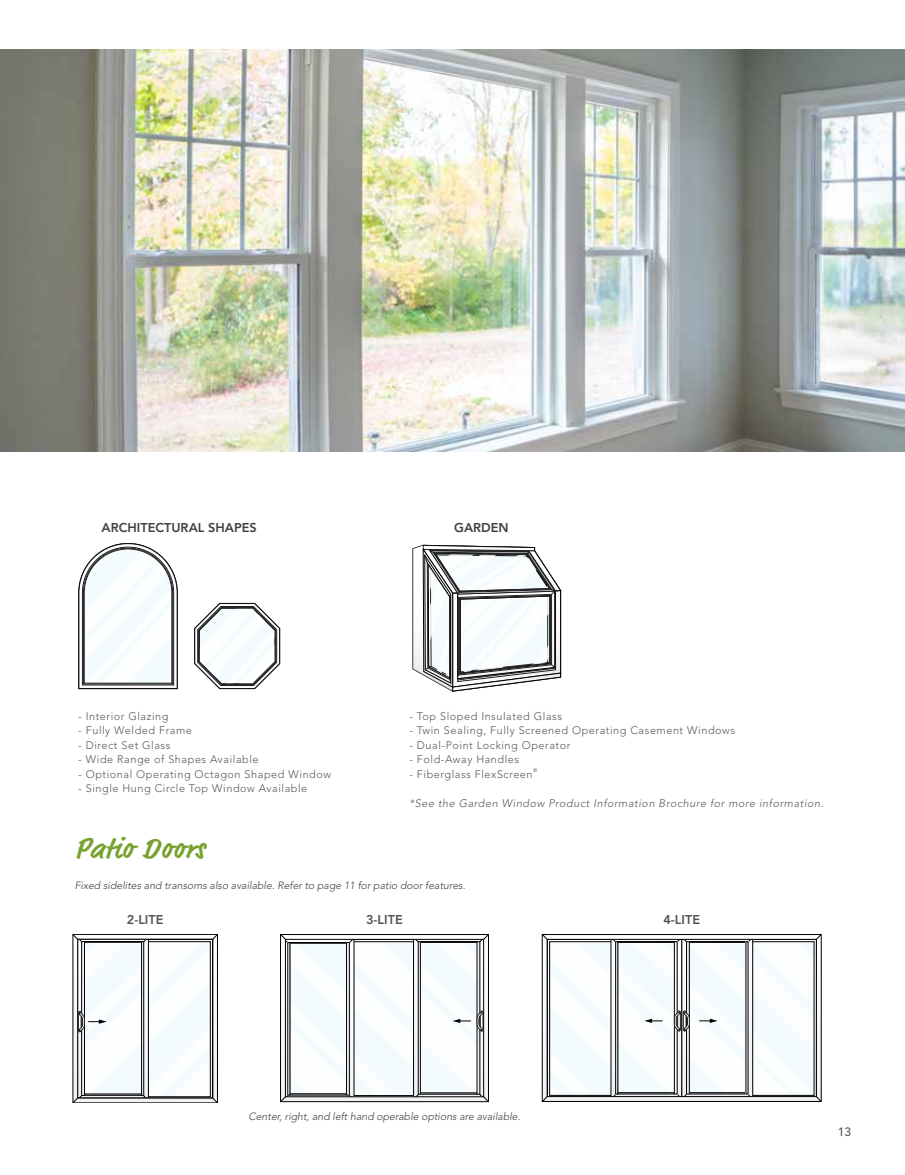
<style>
.page{position:relative;width:905px;height:1175px;background:#fff}
.page>*{position:absolute;margin:0;border:0;box-sizing:border-box;transform-origin:0 0}
.t1{font:700 30px "Market Pro";letter-spacing:.04em;color:#78a22f}
.t2{font:800 12.75px "Avenir LT Std";color:#414042}
.t3{font:500 12px "Avenir LT Std";color:#58595b}
.t4{font:300 10.95px "Avenir LT Std";letter-spacing:.05em;color:#58595b}
.t5{font:italic 300 10.95px "Avenir LT Std";letter-spacing:.05em;color:#58595b}
.t6{font:italic 300 10.5px "Avenir LT Std";color:#414042}
.t7{font:300 5.25px "Avenir LT Std";color:#58595b}
</style>
<div class="page">
<svg style="left:78px;top:543px;width:100px;height:146px"></svg>
<svg style="left:194px;top:603px;width:86px;height:86px"></svg>
<svg style="left:412px;top:545px;width:149px;height:146px"></svg>
<svg style="left:73px;top:934px;width:144px;height:168px"></svg>
<svg style="left:280px;top:934px;width:208px;height:167px"></svg>
<svg style="left:542px;top:934px;width:279px;height:167px"></svg>
<img style="left:0;top:49px;width:904px;height:402px">
<p class="t2" style="left:102px;top:520px;width:157px">ARCHITECTURAL SHAPES</p>
<p class="t4" style="left:78px;top:709px;width:92px">- Interior Glazing</p>
<p class="t4" style="left:78px;top:724px;width:115px">- Fully Welded Frame</p>
<p class="t4" style="left:78px;top:738px;width:94px">- Direct Set Glass</p>
<p class="t4" style="left:78px;top:753px;width:182px">- Wide Range of Shapes Available</p>
<p class="t4" style="left:78px;top:767px;width:254px">- Optional Operating Octagon Shaped Window</p>
<p class="t4" style="left:78px;top:782px;width:231px">- Single Hung Circle Top Window Available</p>
<p class="t2" style="left:454px;top:520px;width:56px">GARDEN</p>
<p class="t4" style="left:409px;top:709px;width:154px">- Top Sloped Insulated Glass</p>
<p class="t4" style="left:409px;top:724px;width:327px">- Twin Sealing, Fully Screened Operating Casement Windows</p>
<p class="t4" style="left:409px;top:738px;width:162px">- Dual-Point Locking Operator</p>
<p class="t4" style="left:409px;top:753px;width:111px">- Fold-Away Handles</p>
<p class="t4" style="left:409px;top:767px;width:125px">- Fiberglass FlexScreen</p>
<p class="t7" style="left:533px;top:767px;width:6px">®</p>
<p class="t5" style="left:409px;top:796px;width:416px">*See the Garden Window Product Information Brochure for more information.</p>
<h1 class="t1" style="left:75px;top:827px;width:132px">Patio Doors</h1>
<p class="t6" style="left:75px;top:878px;width:392px">Fixed sidelites and transoms also available. Refer to page 11 for patio door features.</p>
<p class="t2" style="left:127px;top:911px;width:38px">2-LITE</p>
<p class="t2" style="left:366px;top:911px;width:38px">3-LITE</p>
<p class="t2" style="left:663px;top:911px;width:38px">4-LITE</p>
<p class="t6" style="left:248px;top:1110px;width:273px">Center, right, and left hand operable options are available.</p>
<p class="t3" style="left:837px;top:1124px;width:15px">13</p>
</div>
